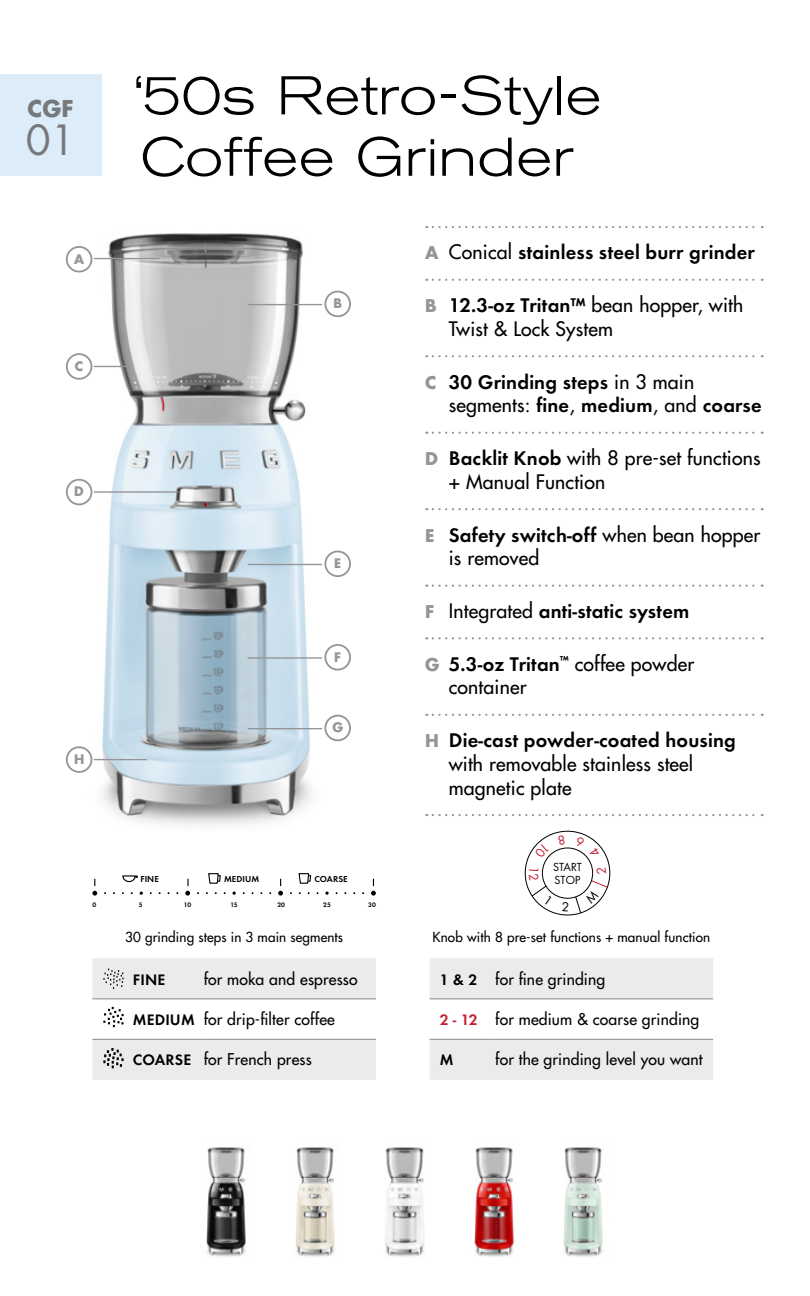
<style>
.page{position:relative;width:810px;height:1296px;background:#fff}
.page>*{position:absolute;margin:0;border:0;box-sizing:border-box;transform-origin:0 0}
.t1{font:300 54px/61.4px "Akzidenz Grot Ext BQ";letter-spacing:.01em;color:#000}
.t2{font:40.5px "Futura";color:#77787b}
.t3{font:700 22.5px "Futura";color:#77787b}
.t4{font:600 20.47px/23.8px "Futura";letter-spacing:.01em;color:#000}
.t5{font:19.35px/23.8px "Futura";letter-spacing:.01em;color:#000}
.t6{font:15.75px "Futura";letter-spacing:.01em;color:#000}
.t7{font:600 15.75px "Futura";color:#000}
.t8{font:13.5px "Futura";letter-spacing:.01em;color:#000}
.t9{font:700 12.83px "Futura";color:#939598}
.t10{font:10.8px/12.8px "Futura";letter-spacing:.01em;color:#000}
.t11{font:600 9px "Futura";letter-spacing:.01em;color:#000}
.t12{font:600 6.75px "Futura";letter-spacing:.01em;color:#000}
.s1{font-weight:600}
.s2{font-weight:700;font-size:17.1px;color:#939598}
.s3{font-weight:400;font-size:19.35px}
.s4{font-weight:600;font-size:20.47px}
.s5{font-weight:600;color:#c32034}
</style>
<div class="page">
<div style="left:0;top:75px;width:101px;height:101px;background:#dcecf9"></div>
<img style="left:65px;top:233px;width:286px;height:592px">
<div style="left:66px;top:246px;width:26px;height:27px;border:2px solid #939598;border-radius:50%"></div>
<div style="left:324px;top:291px;width:27px;height:26px;border:2px solid #939598;border-radius:50%"></div>
<div style="left:324px;top:551px;width:27px;height:26px;border:2px solid #939598;border-radius:50%"></div>
<div style="left:324px;top:644px;width:27px;height:27px;border:2px solid #939598;border-radius:50%"></div>
<div style="left:324px;top:715px;width:27px;height:26px;border:2px solid #939598;border-radius:50%"></div>
<div style="left:66px;top:353px;width:26px;height:27px;border:2px solid #939598;border-radius:50%"></div>
<div style="left:66px;top:479px;width:26px;height:26px;border:2px solid #939598;border-radius:50%"></div>
<div style="left:66px;top:746px;width:26px;height:27px;border:2px solid #939598;border-radius:50%"></div>
<hr style="left:94px;top:258px;width:66px;height:1px;background:#939598">
<hr style="left:94px;top:366px;width:33px;height:1px;background:#939598">
<hr style="left:248px;top:304px;width:74px;height:1px;background:#939598">
<hr style="left:248px;top:564px;width:74px;height:1px;background:#939598">
<hr style="left:248px;top:657px;width:74px;height:2px;background:#939598">
<hr style="left:248px;top:728px;width:74px;height:1px;background:#939598">
<hr style="left:94px;top:491px;width:85px;height:2px;background:#939598">
<hr style="left:94px;top:759px;width:53px;height:1px;background:#939598">
<svg style="left:433px;top:226px;width:330px;height:2px"></svg>
<svg style="left:433px;top:279px;width:330px;height:2px"></svg>
<svg style="left:433px;top:355px;width:330px;height:2px"></svg>
<svg style="left:433px;top:432px;width:330px;height:2px"></svg>
<svg style="left:433px;top:508px;width:330px;height:2px"></svg>
<svg style="left:433px;top:585px;width:330px;height:2px"></svg>
<svg style="left:433px;top:637px;width:330px;height:2px"></svg>
<svg style="left:433px;top:714px;width:330px;height:2px"></svg>
<svg style="left:433px;top:814px;width:330px;height:2px"></svg>
<img style="left:206px;top:1147px;width:40px;height:110px">
<img style="left:295px;top:1147px;width:40px;height:110px">
<img style="left:385px;top:1147px;width:40px;height:110px">
<img style="left:474px;top:1147px;width:40px;height:110px">
<img style="left:563px;top:1147px;width:40px;height:110px">
<svg style="left:92px;top:958px;width:284px;height:122px"></svg>
<svg style="left:430px;top:958px;width:283px;height:122px"></svg>
<hr style="left:430px;top:998px;width:60px;height:1px;background:#939598">
<hr style="left:490px;top:998px;width:223px;height:1px;background:#939598">
<hr style="left:430px;top:1039px;width:60px;height:1px;background:#939598">
<hr style="left:490px;top:1039px;width:223px;height:1px;background:#939598">
<svg style="left:325px;top:892px;width:4px;height:3px"></svg>
<svg style="left:122px;top:875px;width:16px;height:8px"></svg>
<svg style="left:208px;top:873px;width:13px;height:11px"></svg>
<svg style="left:298px;top:873px;width:13px;height:11px"></svg>
<svg style="left:185px;top:879px;width:5px;height:17px"></svg>
<svg style="left:371px;top:879px;width:5px;height:17px"></svg>
<svg style="left:278px;top:879px;width:5px;height:17px"></svg>
<svg style="left:92px;top:879px;width:5px;height:17px"></svg>
<div style="left:542px;top:848px;width:51px;height:51px;border:1px solid #000;border-radius:50%"></div>
<svg style="left:575px;top:880px;width:33px;height:34px"></svg>
<svg style="left:575px;top:836px;width:26px;height:23px"></svg>
<svg style="left:535px;top:843px;width:14px;height:15px"></svg>
<svg style="left:529px;top:868px;width:22px;height:37px"></svg>
<p class="t3" style="left:27px;top:93px;width:48px">CGF</p>
<h2 class="t2" style="left:26px;top:112px;width:51px">01</h2>
<h1 class="t1" style="left:131px;top:66px;width:472px">‘50s Retro-Style<br>Coffee Grinder</h1>
<p class="t9" style="left:74px;top:250px;width:11px">A</p>
<p class="t9" style="left:75px;top:357px;width:10px">C</p>
<p class="t9" style="left:333px;top:295px;width:10px">B</p>
<p class="t9" style="left:74px;top:483px;width:11px">D</p>
<p class="t9" style="left:74px;top:750px;width:12px">H</p>
<p class="t9" style="left:334px;top:554px;width:9px">E</p>
<p class="t9" style="left:334px;top:648px;width:8px">F</p>
<p class="t9" style="left:332px;top:719px;width:12px">G</p>
<p class="t11" style="left:140px;top:873px;width:20px">FINE</p>
<p class="t11" style="left:224px;top:873px;width:37px">MEDIUM</p>
<p class="t11" style="left:314px;top:873px;width:35px">COARSE</p>
<p class="t12" style="left:92px;top:901px;width:5px">0</p>
<p class="t12" style="left:139px;top:901px;width:5px">5</p>
<p class="t12" style="left:184px;top:901px;width:9px">10</p>
<p class="t12" style="left:230px;top:901px;width:9px">15</p>
<p class="t12" style="left:277px;top:901px;width:9px">20</p>
<p class="t12" style="left:323px;top:901px;width:9px">25</p>
<p class="t12" style="left:368px;top:901px;width:9px">30</p>
<p class="t8" style="left:125px;top:928px;width:219px">30 grinding steps in 3 main segments</p>
<p class="t7" style="left:133px;top:970px;width:34px">FINE</p>
<p class="t6" style="left:204px;top:968px;width:155px">for moka and espresso</p>
<p class="t6" style="left:133px;top:1009px;width:204px"><span class="s1">MEDIUM</span> for drip-filter coffee</p>
<p class="t6" style="left:133px;top:1049px;width:180px"><span class="s1">COARSE</span> for French press</p>
<p class="t4" style="left:425px;top:241px;width:331px"><span class="s2">A</span> <span class="s3">Conical</span> stainless steel burr grinder</p>
<p class="t5" style="left:449px;top:293px;width:296px;text-indent:-24px"><span class="s2">B</span> <span class="s4">12.3-oz Tritan™</span> bean hopper, with<br>Twist &amp; Lock System</p>
<p class="t4" style="left:449px;top:370px;width:315px;text-indent:-24px"><span class="s2">C</span> 30 Grinding steps <span class="s3">in 3 main segments:</span> fine<span class="s3">,</span> medium<span class="s3">, and</span> coarse</p>
<p class="t5" style="left:449px;top:446px;width:313px;text-indent:-24px"><span class="s2">D</span> <span class="s4">Backlit Knob</span> with 8 pre-set functions + Manual Function</p>
<p class="t4" style="left:425px;top:523px;width:337px"><span class="s2">E</span> Safety switch-off <span class="s3">when bean hopper</span></p>
<p class="t5" style="left:449px;top:546px;width:92px">is removed</p>
<p class="t4" style="left:425px;top:599px;width:266px"><span class="s2">F</span> <span class="s3">Integrated</span> anti-static system</p>
<p class="t4" style="left:425px;top:652px;width:271px"><span class="s2">G</span> 5.3-oz Tritan<sup>™</sup> <span class="s3">coffee powder</span></p>
<p class="t5" style="left:449px;top:675px;width:79px">container</p>
<p class="t4" style="left:425px;top:728px;width:312px"><span class="s2">H</span> Die-cast powder-coated housing</p>
<p class="t5" style="left:449px;top:752px;width:246px">with removable stainless steel magnetic plate</p>
<p class="t10" style="left:553px;top:860px;width:30px">START<br>STOP</p>
<p class="t8" style="left:433px;top:928px;width:279px">Knob with 8 pre-set functions + manual function</p>
<p class="t6" style="left:440px;top:968px;width:167px"><span class="s1">1 &amp; 2</span> for fine grinding</p>
<p class="t6" style="left:440px;top:1009px;width:261px"><span class="s5">2 - 12</span> for medium &amp; coarse grinding</p>
<p class="t7" style="left:440px;top:1051px;width:15px">M</p>
<p class="t6" style="left:495px;top:1049px;width:209px">for the grinding level you want</p>
</div>
